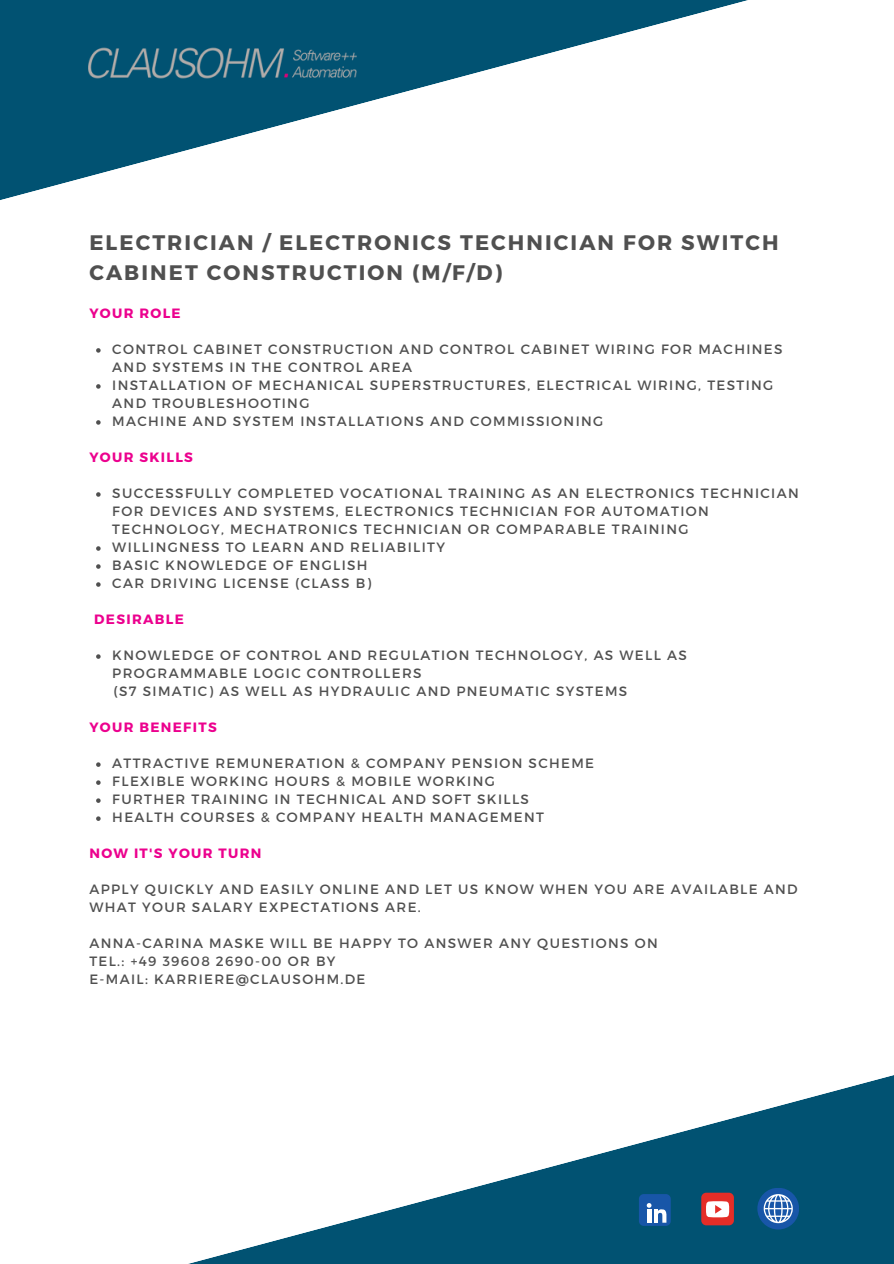
<style>
.page{position:relative;width:894px;height:1264px;background:#fff}
.page>*{position:absolute;margin:0;border:0;box-sizing:border-box;transform-origin:0 0}
.t1{font:700 21px/29.2px "Montserrat";letter-spacing:.1em;color:#505050}
.t2{font:13.5px/18px "Montserrat";letter-spacing:.1em;color:#505050}
.t3{font:700 13.5px "Montserrat";letter-spacing:.1em;color:#ec018e}
</style>
<div class="page">
<svg style="left:96px;top:348px;width:5px;height:4px"></svg>
<svg style="left:96px;top:384px;width:5px;height:4px"></svg>
<svg style="left:96px;top:420px;width:5px;height:4px"></svg>
<svg style="left:96px;top:492px;width:5px;height:4px"></svg>
<svg style="left:96px;top:546px;width:5px;height:4px"></svg>
<svg style="left:96px;top:564px;width:5px;height:4px"></svg>
<svg style="left:96px;top:582px;width:5px;height:4px"></svg>
<svg style="left:96px;top:654px;width:5px;height:4px"></svg>
<svg style="left:96px;top:762px;width:5px;height:4px"></svg>
<svg style="left:96px;top:780px;width:5px;height:4px"></svg>
<svg style="left:96px;top:798px;width:5px;height:4px"></svg>
<svg style="left:96px;top:816px;width:5px;height:4px"></svg>
<svg style="left:0;top:0;width:748px;height:200px"></svg>
<svg style="left:192px;top:1075px;width:701px;height:188px"></svg>
<img style="left:89px;top:37px;width:267px;height:52px">
<div style="left:638px;top:1193px;width:32px;height:32px;background:#1856a8;border-radius:5px"></div>
<svg style="left:646px;top:1203px;width:20px;height:19px"></svg>
<div style="left:701px;top:1192px;width:32px;height:33px;background:#e52d27;border-radius:5px"></div>
<svg style="left:706px;top:1201px;width:23px;height:16px"></svg>
<div style="left:757px;top:1187px;width:41px;height:42px;background:#1856a8;border-radius:50%"></div>
<svg style="left:763px;top:1193px;width:29px;height:30px"></svg>
<p class="t1" style="left:89px;top:227px;width:690px">ELECTRICIAN / ELECTRONICS TECHNICIAN FOR SWITCH<br>CABINET CONSTRUCTION (M/F/D)</p>
<p class="t3" style="left:89px;top:304px;width:93px">YOUR ROLE</p>
<p class="t2" style="left:112px;top:339px;width:671px">CONTROL CABINET CONSTRUCTION AND CONTROL CABINET WIRING FOR MACHINES<br>AND SYSTEMS IN THE CONTROL AREA</p>
<h1 class="t2" style="left:112px;top:375px;width:662px">INSTALLATION OF MECHANICAL SUPERSTRUCTURES, ELECTRICAL WIRING, TESTING<br>AND TROUBLESHOOTING</h1>
<h2 class="t2" style="left:112px;top:411px;width:492px">MACHINE AND SYSTEM INSTALLATIONS AND COMMISSIONING</h2>
<p class="t3" style="left:89px;top:448px;width:105px">YOUR SKILLS</p>
<p class="t2" style="left:112px;top:483px;width:687px">SUCCESSFULLY COMPLETED VOCATIONAL TRAINING AS AN ELECTRONICS TECHNICIAN<br>FOR DEVICES AND SYSTEMS, ELECTRONICS TECHNICIAN FOR AUTOMATION<br>TECHNOLOGY, MECHATRONICS TECHNICIAN OR COMPARABLE TRAINING</p>
<p class="t2" style="left:112px;top:537px;width:334px">WILLINGNESS TO LEARN AND RELIABILITY</p>
<h2 class="t2" style="left:112px;top:555px;width:257px">BASIC KNOWLEDGE OF ENGLISH</h2>
<p class="t2" style="left:112px;top:573px;width:260px">CAR DRIVING LICENSE (CLASS B)</p>
<p class="t3" style="left:94px;top:610px;width:91px">DESIRABLE</p>
<p class="t2" style="left:112px;top:645px;width:576px">KNOWLEDGE OF CONTROL AND REGULATION TECHNOLOGY, AS WELL AS<br>PROGRAMMABLE LOGIC CONTROLLERS</p>
<p class="t2" style="left:113px;top:681px;width:515px">(S7 SIMATIC) AS WELL AS HYDRAULIC AND PNEUMATIC SYSTEMS</p>
<h2 class="t3" style="left:89px;top:718px;width:129px">YOUR BENEFITS</h2>
<p class="t2" style="left:112px;top:753px;width:483px">ATTRACTIVE REMUNERATION &amp; COMPANY PENSION SCHEME</p>
<h3 class="t2" style="left:112px;top:771px;width:384px">FLEXIBLE WORKING HOURS &amp; MOBILE WORKING</h3>
<h2 class="t2" style="left:112px;top:789px;width:418px">FURTHER TRAINING IN TECHNICAL AND SOFT SKILLS</h2>
<p class="t2" style="left:112px;top:807px;width:433px">HEALTH COURSES &amp; COMPANY HEALTH MANAGEMENT</p>
<p class="t3" style="left:89px;top:844px;width:173px">NOW IT'S YOUR TURN</p>
<p class="t2" style="left:89px;top:879px;width:709px">APPLY QUICKLY AND EASILY ONLINE AND LET US KNOW WHEN YOU ARE AVAILABLE AND<br>WHAT YOUR SALARY EXPECTATIONS ARE.</p>
<p class="t2" style="left:89px;top:933px;width:570px">ANNA-CARINA MASKE WILL BE HAPPY TO ANSWER ANY QUESTIONS ON<br>TEL.: +49 39608 2690-00 OR BY<br>E-MAIL: KARRIERE@CLAUSOHM.DE</p>
</div>
